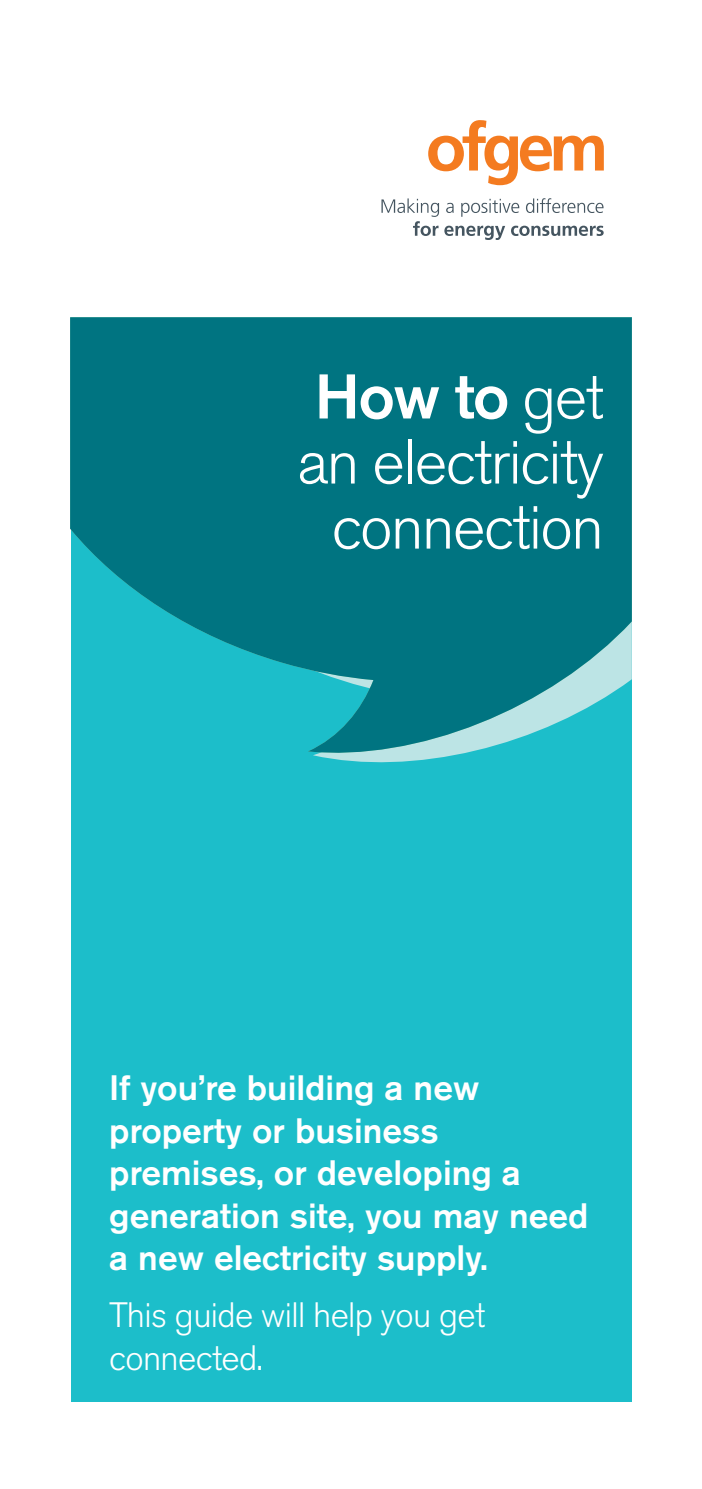
<style>
.page{position:relative;width:702px;height:1489px;background:#fff}
.page>*{position:absolute;margin:0;border:0;box-sizing:border-box;transform-origin:0 0}
.t1{font:300 62.5px/65px "Akzidenz Grotesk Pro";letter-spacing:-.025em;color:#fff;text-align:center}
.t2{font:500 35px/42.5px "Akzidenz Grotesk Pro";color:#fff}
.t3{font:300 35px/42.5px "Akzidenz Grotesk Pro";letter-spacing:-.02em;color:#fff}
.s1{font-weight:500}
</style>
<div class="page">
<div style="left:72px;top:317px;width:559px;height:1084px;background:#1cbeca"></div>
<svg style="left:70px;top:317px;width:561px;height:443px;fill:#007481"></svg>
<svg style="left:381px;top:198px;width:222px;height:42px"></svg>
<svg style="left:428px;top:120px;width:175px;height:65px"></svg>
<h1 class="t1" style="left:297px;top:364px;width:308px"><span class="s1">How to</span> get an electricity connection</h1>
<p class="t2" style="left:109px;top:1066px;width:481px">If you’re building a new property or business premises, or developing a generation site, you may need a new electricity supply.</p>
<p class="t3" style="left:109px;top:1293px;width:378px">This guide will help you get connected.</p>
</div>
